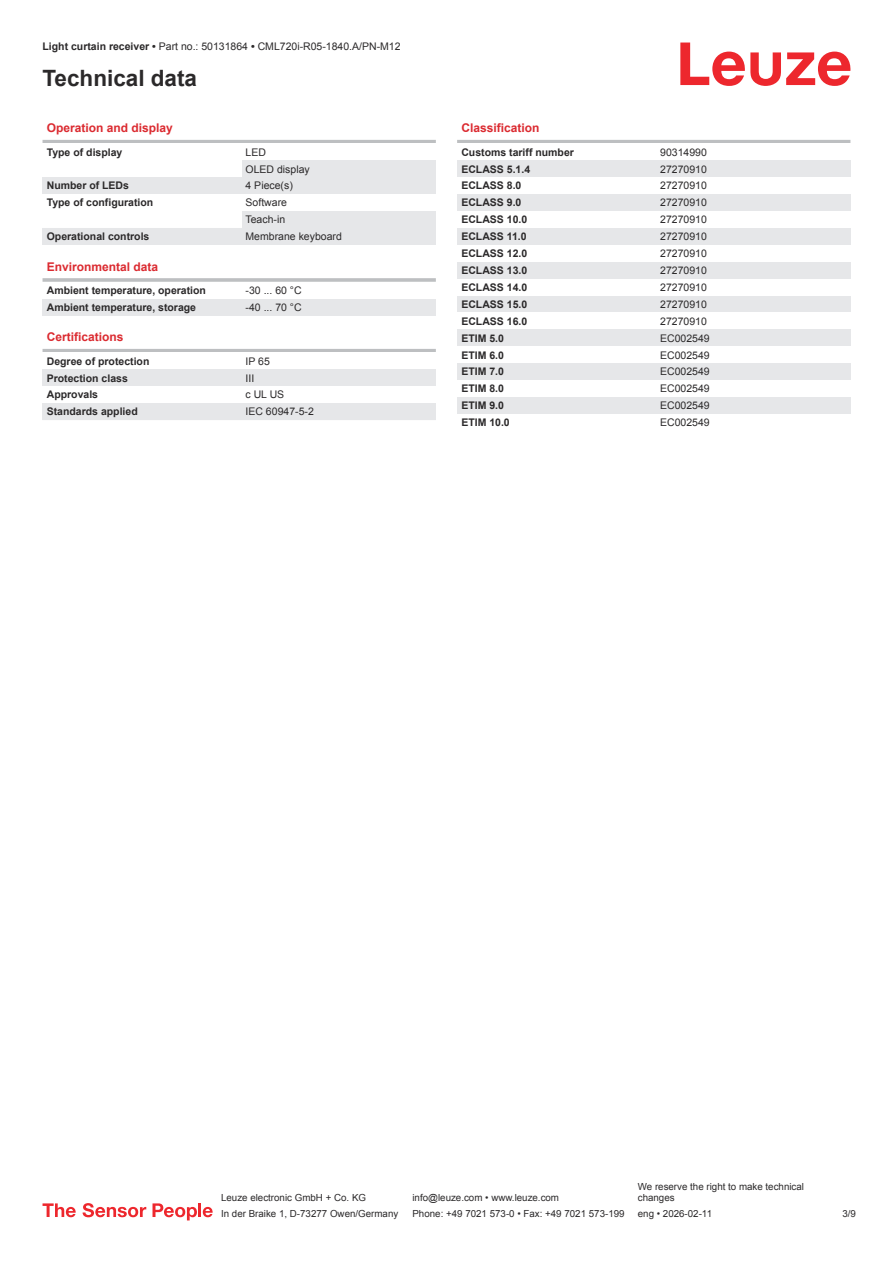
<style>
.page{position:relative;width:893px;height:1263px;background:#fff}
.page>*{position:absolute;margin:0;border:0;box-sizing:border-box;transform-origin:0 0}
.t1{font:700 22.5px "Arial";color:#2b292a}
.t2{font:700 12px "Arial";color:#db2a30}
.t3{font:700 10.5px "Arial";color:#2b292a}
.t4{font:10.5px/17px "Arial";color:#2b292a}
.t5{font:9.75px/11.7px "Arial";color:#2b292a}
.s1{font-weight:700}
</style>
<div class="page">
<svg style="left:680px;top:43px;width:170px;height:43px"></svg>
<hr style="left:43px;top:140px;width:393px;height:3px;background:#bdbfc1">
<div style="left:242px;top:160px;width:194px;height:17px;background:#e6e7e9"></div>
<div style="left:43px;top:177px;width:199px;height:17px;background:#e6e7e9"></div>
<div style="left:242px;top:177px;width:194px;height:17px;background:#e6e7e9"></div>
<div style="left:242px;top:211px;width:194px;height:17px;background:#e6e7e9"></div>
<div style="left:43px;top:228px;width:199px;height:17px;background:#e6e7e9"></div>
<div style="left:242px;top:228px;width:194px;height:17px;background:#e6e7e9"></div>
<hr style="left:43px;top:278px;width:393px;height:4px;background:#c7c8ca">
<div style="left:43px;top:299px;width:199px;height:17px;background:#e6e7e9"></div>
<div style="left:242px;top:299px;width:194px;height:17px;background:#e6e7e9"></div>
<hr style="left:43px;top:349px;width:393px;height:3px;background:#bdbfc1">
<div style="left:43px;top:369px;width:199px;height:17px;background:#e6e7e9"></div>
<div style="left:242px;top:369px;width:194px;height:17px;background:#e6e7e9"></div>
<div style="left:43px;top:403px;width:199px;height:17px;background:#e6e7e9"></div>
<div style="left:242px;top:403px;width:194px;height:17px;background:#e6e7e9"></div>
<hr style="left:457px;top:140px;width:393px;height:3px;background:#bdbfc1">
<div style="left:457px;top:160px;width:200px;height:17px;background:#e6e7e9"></div>
<div style="left:657px;top:160px;width:193px;height:17px;background:#e6e7e9"></div>
<div style="left:457px;top:194px;width:200px;height:17px;background:#e6e7e9"></div>
<div style="left:657px;top:194px;width:193px;height:17px;background:#e6e7e9"></div>
<div style="left:457px;top:228px;width:200px;height:17px;background:#e6e7e9"></div>
<div style="left:657px;top:228px;width:193px;height:17px;background:#e6e7e9"></div>
<div style="left:457px;top:262px;width:200px;height:17px;background:#e6e7e9"></div>
<div style="left:657px;top:262px;width:193px;height:17px;background:#e6e7e9"></div>
<div style="left:457px;top:296px;width:200px;height:16px;background:#e6e7e9"></div>
<div style="left:657px;top:296px;width:193px;height:16px;background:#e6e7e9"></div>
<div style="left:457px;top:329px;width:200px;height:17px;background:#e6e7e9"></div>
<div style="left:657px;top:329px;width:193px;height:17px;background:#e6e7e9"></div>
<div style="left:457px;top:363px;width:200px;height:17px;background:#e6e7e9"></div>
<div style="left:657px;top:363px;width:193px;height:17px;background:#e6e7e9"></div>
<div style="left:457px;top:397px;width:200px;height:17px;background:#e6e7e9"></div>
<div style="left:657px;top:397px;width:193px;height:17px;background:#e6e7e9"></div>
<svg style="left:43px;top:1203px;width:33px;height:14px"></svg>
<svg style="left:83px;top:1203px;width:63px;height:14px"></svg>
<svg style="left:153px;top:1203px;width:44px;height:17px"></svg>
<hr style="left:198px;top:1203px;width:3px;height:14px;background:#ed272d">
<svg style="left:203px;top:1207px;width:10px;height:10px"></svg>
<p class="t4" style="left:43px;top:39px;width:360px"><span class="s1">Light curtain receiver •</span> Part no.: 50131864 <span class="s1">•</span> CML720i-R05-1840.A/PN-M12</p>
<h1 class="t1" style="left:43px;top:70px;width:156px">Technical data</h1>
<p class="t2" style="left:47px;top:123px;width:128px">Operation and display</p>
<p class="t3" style="left:47px;top:148px;width:77px">Type of display</p>
<p class="t4" style="left:246px;top:144px;width:66px">LED<br>OLED display</p>
<p class="t3" style="left:47px;top:182px;width:84px">Number of LEDs</p>
<p class="t4" style="left:246px;top:178px;width:49px">4 Piece(s)</p>
<p class="t3" style="left:47px;top:199px;width:108px">Type of configuration</p>
<p class="t4" style="left:246px;top:195px;width:43px">Software<br>Teach-in</p>
<p class="t3" style="left:47px;top:232px;width:104px">Operational controls</p>
<p class="t4" style="left:246px;top:229px;width:98px">Membrane keyboard</p>
<p class="t2" style="left:47px;top:262px;width:113px">Environmental data</p>
<p class="t3" style="left:47px;top:286px;width:161px">Ambient temperature, operation</p>
<p class="t4" style="left:246px;top:283px;width:58px">-30 ... 60 °C</p>
<p class="t3" style="left:47px;top:303px;width:151px">Ambient temperature, storage</p>
<p class="t4" style="left:246px;top:300px;width:58px">-40 ... 70 °C</p>
<p class="t2" style="left:47px;top:332px;width:78px">Certifications</p>
<p class="t3" style="left:47px;top:357px;width:104px">Degree of protection</p>
<p class="t4" style="left:246px;top:353px;width:26px">IP 65</p>
<p class="t3" style="left:47px;top:374px;width:83px">Protection class</p>
<p class="t4" style="left:246px;top:370px;width:10px">III</p>
<p class="t3" style="left:47px;top:391px;width:53px">Approvals</p>
<p class="t4" style="left:246px;top:387px;width:40px">c UL US</p>
<p class="t3" style="left:47px;top:408px;width:93px">Standards applied</p>
<p class="t4" style="left:246px;top:404px;width:70px">IEC 60947-5-2</p>
<p class="t2" style="left:461px;top:123px;width:80px">Classification</p>
<p class="t3" style="left:461px;top:148px;width:114px">Customs tariff number</p>
<p class="t4" style="left:660px;top:144px;width:48px">90314990</p>
<p class="t3" style="left:461px;top:165px;width:70px">ECLASS 5.1.4</p>
<p class="t4" style="left:660px;top:161px;width:48px">27270910</p>
<p class="t3" style="left:461px;top:182px;width:62px">ECLASS 8.0</p>
<p class="t4" style="left:660px;top:178px;width:48px">27270910</p>
<p class="t3" style="left:461px;top:199px;width:62px">ECLASS 9.0</p>
<p class="t4" style="left:660px;top:195px;width:48px">27270910</p>
<p class="t3" style="left:461px;top:216px;width:67px">ECLASS 10.0</p>
<p class="t4" style="left:660px;top:212px;width:48px">27270910</p>
<p class="t3" style="left:461px;top:233px;width:67px">ECLASS 11.0</p>
<p class="t4" style="left:660px;top:229px;width:48px">27270910</p>
<p class="t3" style="left:461px;top:249px;width:67px">ECLASS 12.0</p>
<p class="t4" style="left:660px;top:246px;width:48px">27270910</p>
<p class="t3" style="left:461px;top:266px;width:67px">ECLASS 13.0</p>
<p class="t4" style="left:660px;top:263px;width:48px">27270910</p>
<p class="t3" style="left:461px;top:283px;width:67px">ECLASS 14.0</p>
<p class="t4" style="left:660px;top:280px;width:48px">27270910</p>
<p class="t3" style="left:461px;top:300px;width:67px">ECLASS 15.0</p>
<p class="t4" style="left:660px;top:297px;width:48px">27270910</p>
<p class="t3" style="left:461px;top:317px;width:67px">ECLASS 16.0</p>
<p class="t4" style="left:660px;top:313px;width:48px">27270910</p>
<p class="t3" style="left:461px;top:334px;width:44px">ETIM 5.0</p>
<p class="t4" style="left:660px;top:330px;width:51px">EC002549</p>
<p class="t3" style="left:461px;top:351px;width:44px">ETIM 6.0</p>
<p class="t4" style="left:660px;top:347px;width:51px">EC002549</p>
<p class="t3" style="left:461px;top:368px;width:44px">ETIM 7.0</p>
<p class="t4" style="left:660px;top:364px;width:51px">EC002549</p>
<p class="t3" style="left:461px;top:385px;width:44px">ETIM 8.0</p>
<p class="t4" style="left:660px;top:381px;width:51px">EC002549</p>
<p class="t3" style="left:461px;top:402px;width:44px">ETIM 9.0</p>
<p class="t4" style="left:660px;top:398px;width:51px">EC002549</p>
<p class="t3" style="left:461px;top:418px;width:50px">ETIM 10.0</p>
<p class="t4" style="left:660px;top:415px;width:51px">EC002549</p>
<p class="t5" style="left:221px;top:1193px;width:146px">Leuze electronic GmbH + Co. KG</p>
<p class="t5" style="left:412px;top:1193px;width:148px">info@leuze.com • www.leuze.com</p>
<p class="t5" style="left:638px;top:1181px;width:168px">We reserve the right to make technical changes</p>
<p class="t5" style="left:221px;top:1209px;width:179px">In der Braike 1, D-73277 Owen/Germany</p>
<p class="t5" style="left:412px;top:1209px;width:214px">Phone: +49 7021 573-0 • Fax: +49 7021 573-199</p>
<p class="t5" style="left:638px;top:1209px;width:76px">eng • 2026-02-11</p>
<p class="t5" style="left:842px;top:1209px;width:15px">3 /9</p>
</div>
